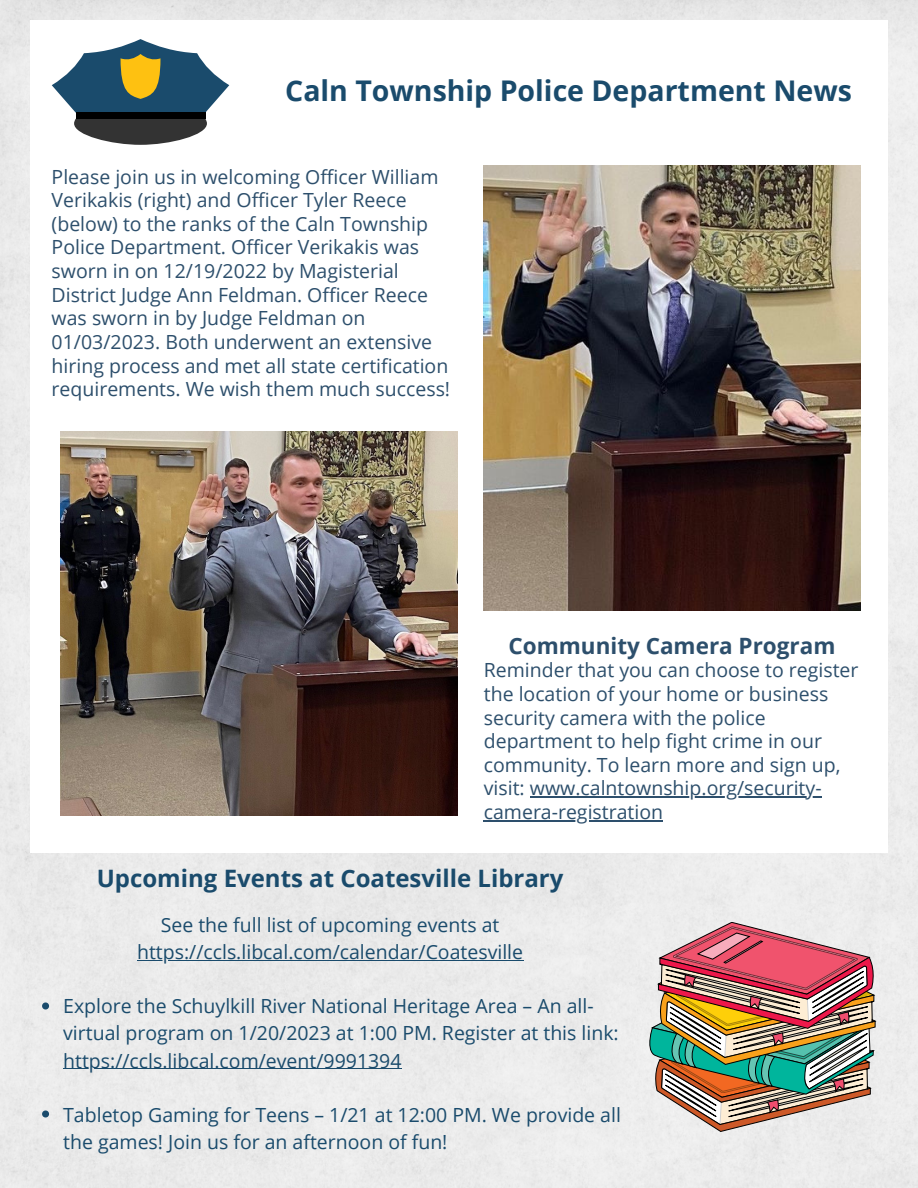
<style>
.page{position:relative;width:918px;height:1188px;background:#ebebeb}
.page>*{position:absolute;margin:0;border:0;box-sizing:border-box;transform-origin:0 0}
.t1{font:700 28.5px "Open Sans";color:#1a4b6c}
.t2{font:700 24px "Open Sans";color:#1a4b6c}
.t3{font:700 22.5px "Open Sans";color:#2d4f6c}
.t4{font:19.5px/23.7px "Open Sans";color:#2d4f6c}
.t5{font:19.5px/27px "Open Sans";color:#1a4b6c}
</style>
<div class="page">
<div style="left:30px;top:20px;width:858px;height:833px;background:#fff"></div>
<svg style="left:52px;top:39px;width:177px;height:74px"></svg>
<svg style="left:74px;top:119px;width:133px;height:26px"></svg>
<div style="left:76px;top:113px;width:129px;height:6px;background:#000"></div>
<img style="left:484px;top:166px;width:377px;height:444px">
<img style="left:60px;top:432px;width:398px;height:383px">
<svg style="left:646px;top:922px;width:230px;height:210px"></svg>
<hr style="left:530px;top:797px;width:292px;height:1px;background:#2d4f6c">
<hr style="left:484px;top:820px;width:179px;height:1px;background:#2d4f6c">
<svg style="left:42px;top:1002px;width:7px;height:7px"></svg>
<hr style="left:63px;top:1069px;width:339px;height:1px;background:#1a4b6c">
<svg style="left:42px;top:1111px;width:7px;height:7px"></svg>
<hr style="left:137px;top:960px;width:386px;height:1px;background:#1a4b6c">
<h1 class="t1" style="left:285px;top:71px;width:568px">Caln Township Police Department News</h1>
<p class="t4" style="left:52px;top:164px;width:400px">Please join us in welcoming Officer William Verikakis (right) and Officer Tyler Reece (below) to the ranks of the Caln Township Police Department. Officer Verikakis was sworn in on 12/19/2022 by Magisterial District Judge Ann Feldman. Officer Reece was sworn in by Judge Feldman on 01/03/2023. Both underwent an extensive hiring process and met all state certification requirements. We wish them much success!</p>
<p class="t3" style="left:509px;top:630px;width:328px">Community Camera Program</p>
<p class="t4" style="left:484px;top:658px;width:376px">Reminder that you can choose to register the location of your home or business security camera with the police department to help fight crime in our community. To learn more and sign up, visit: www.calntownship.org/security&shy;camera-registration</p>
<p class="t2" style="left:97px;top:862px;width:468px">Upcoming Events at Coatesville Library</p>
<p class="t5" style="left:137px;top:911px;width:388px;text-align:center">See the full list of upcoming events at https://ccls.libcal.com/calendar/Coatesville</p>
<p class="t5" style="left:63px;top:992px;width:557px">Explore the Schuylkill River National Heritage Area – An all&shy;virtual program on 1/20/2023 at 1:00 PM. Register at this link: https://ccls.libcal.com/event/9991394</p>
<p class="t5" style="left:63px;top:1100px;width:559px">Tabletop Gaming for Teens – 1/21 at 12:00 PM. We provide all the games! Join us for an afternoon of fun!</p>
</div>
